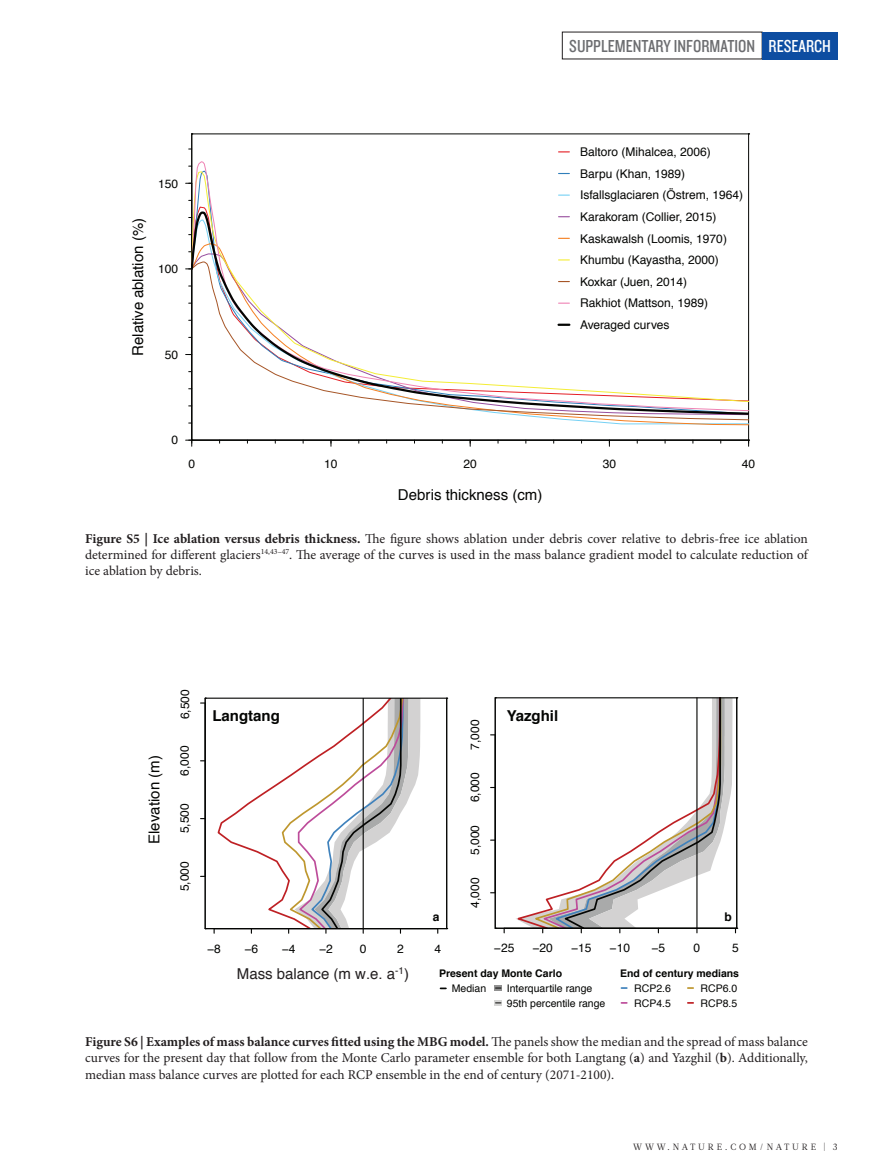
<style>
.page{position:relative;width:893px;height:1174px;background:#fff}
.page>*{position:absolute;margin:0;border:0;box-sizing:border-box;transform-origin:0 0}
.t1{font:18px "Knockout 29 Junior Ltweight";color:#6c6d70}
.t2{font:15px "Helvetica";color:#040503}
.t3{font:15px "Helvetica";color:#231f20}
.t4{font:700 15px "Helvetica";color:#040503}
.t5{font:13.5px/16.2px "Minion Pro";color:#231f20;text-align:justify}
.t6{font:12px/21.6px "Helvetica";color:#040503}
.t7{font:700 12px "Helvetica";color:#040503}
.t8{font:10.5px/14.9px "Helvetica";color:#040503}
.t9{font:700 10.5px "Helvetica";color:#040503}
.t10{font:9px "Glosa Math";letter-spacing:.315em;color:#231f20}
.s1{color:#fff}
.s2{font-weight:700}
</style>
<div class="page">
<div style="left:762px;top:32px;width:76px;height:27px;background:#0d4da1"></div>
<hr style="left:192px;top:440px;width:557px;height:1px;background:#040503">
<hr style="left:191px;top:134px;width:1px;height:306px;background:#040503">
<svg style="left:186px;top:440px;width:7px;height:6px"></svg>
<hr style="left:192px;top:134px;width:557px;height:1px;background:#040503">
<hr style="left:748px;top:134px;width:1px;height:306px;background:#040503">
<svg style="left:192px;top:417px;width:557px;height:6px"></svg>
<svg style="left:192px;top:210px;width:557px;height:207px"></svg>
<svg style="left:559px;top:194px;width:10px;height:2px"></svg>
<svg style="left:559px;top:302px;width:10px;height:2px"></svg>
<svg style="left:559px;top:324px;width:10px;height:2px"></svg>
<svg style="left:516px;top:911px;width:24px;height:15px"></svg>
<svg style="left:214px;top:699px;width:206px;height:234px"></svg>
<hr style="left:205px;top:928px;width:242px;height:1px;background:#040503">
<hr style="left:205px;top:698px;width:1px;height:230px;background:#040503">
<hr style="left:446px;top:698px;width:1px;height:230px;background:#040503">
<hr style="left:495px;top:928px;width:242px;height:1px;background:#040503">
<hr style="left:495px;top:698px;width:1px;height:230px;background:#040503">
<svg style="left:540px;top:697px;width:198px;height:236px"></svg>
<svg style="left:440px;top:987px;width:6px;height:2px"></svg>
<svg style="left:495px;top:985px;width:7px;height:6px"></svg>
<svg style="left:495px;top:1000px;width:7px;height:5px"></svg>
<svg style="left:621px;top:987px;width:6px;height:2px"></svg>
<h1 class="t1" style="left:569px;top:34px;width:263px">SUPPLEMENTARY INFORMATION <span class="s1">RESEARCH</span></h1>
<p class="t2" style="left:126px;top:356px;width:139px;rotate:-90deg">Relative ablation (%)</p>
<p class="t6" style="left:158px;top:173px;width:22px">150</p>
<p class="t6" style="left:158px;top:258px;width:22px">100</p>
<p class="t6" style="left:165px;top:344px;width:15px">50</p>
<p class="t6" style="left:580px;top:142px;width:165px">Baltoro (Mihalcea, 2006)<br>Barpu (Khan, 1989)<br>Isfallsglaciaren (Östrem, 1964)<br>Karakoram (Collier, 2015)<br>Kaskawalsh (Loomis, 1970)<br>Khumbu (Kayastha, 2000)<br>Koxkar (Juen, 2014)<br>Rakhiot (Mattson, 1989)<br>Averaged curves</p>
<p class="t6" style="left:172px;top:430px;width:8px">0</p>
<p class="t6" style="left:188px;top:453px;width:8px">0</p>
<p class="t6" style="left:324px;top:453px;width:15px">10</p>
<p class="t6" style="left:463px;top:453px;width:15px">20</p>
<p class="t6" style="left:603px;top:453px;width:15px">30</p>
<p class="t6" style="left:742px;top:453px;width:15px">40</p>
<p class="t2" style="left:398px;top:483px;width:146px">Debris thickness (cm)</p>
<p class="t5" style="left:85px;top:530px;width:724px"><span class="s2">Figure S5 | Ice ablation versus debris thickness.</span> The figure shows ablation under debris cover relative to debris-free ice ablation determined for different glaciers<sup>14,43–47</sup>. The average of the curves is used in the mass balance gradient model to calculate reduction of ice ablation by debris.</p>
<p class="t2" style="left:143px;top:844px;width:90px;rotate:-90deg">Elevation (m)</p>
<p class="t6" style="left:174px;top:719px;width:32px;rotate:-90deg">6,500</p>
<p class="t6" style="left:174px;top:775px;width:32px;rotate:-90deg">6,000</p>
<p class="t6" style="left:174px;top:833px;width:32px;rotate:-90deg">5,500</p>
<p class="t6" style="left:174px;top:891px;width:32px;rotate:-90deg">5,000</p>
<p class="t4" style="left:212px;top:704px;width:69px">Langtang</p>
<p class="t6" style="left:464px;top:749px;width:32px;rotate:-90deg">7,000</p>
<p class="t6" style="left:464px;top:802px;width:32px;rotate:-90deg">6,000</p>
<p class="t6" style="left:464px;top:855px;width:32px;rotate:-90deg">5,000</p>
<p class="t6" style="left:464px;top:907px;width:32px;rotate:-90deg">4,000</p>
<p class="t4" style="left:507px;top:704px;width:53px">Yazghil</p>
<p class="t7" style="left:433px;top:907px;width:8px">a</p>
<p class="t7" style="left:724px;top:907px;width:9px">b</p>
<p class="t6" style="left:207px;top:938px;width:15px">−8</p>
<p class="t6" style="left:245px;top:938px;width:15px">−6</p>
<p class="t6" style="left:282px;top:938px;width:15px">−4</p>
<p class="t6" style="left:319px;top:938px;width:15px">−2</p>
<p class="t6" style="left:360px;top:938px;width:8px">0</p>
<p class="t6" style="left:397px;top:938px;width:8px">2</p>
<p class="t6" style="left:434px;top:938px;width:8px">4</p>
<p class="t6" style="left:494px;top:937px;width:22px">−25</p>
<p class="t6" style="left:532px;top:937px;width:22px">−20</p>
<p class="t6" style="left:571px;top:937px;width:22px">−15</p>
<p class="t6" style="left:610px;top:937px;width:22px">−10</p>
<p class="t6" style="left:651px;top:937px;width:15px">−5</p>
<p class="t6" style="left:694px;top:937px;width:8px">0</p>
<p class="t6" style="left:732px;top:937px;width:8px">5</p>
<p class="t3" style="left:237px;top:961px;width:174px">Mass balance (m w.e. a<sup>-1</sup>)</p>
<p class="t9" style="left:439px;top:964px;width:125px">Present day Monte Carlo</p>
<p class="t9" style="left:620px;top:964px;width:121px">End of century medians</p>
<p class="t8" style="left:452px;top:981px;width:36px">Median</p>
<p class="t8" style="left:507px;top:981px;width:100px">Interquartile range<br>95th percentile range</p>
<p class="t8" style="left:634px;top:981px;width:38px">RCP2.6<br>RCP4.5</p>
<p class="t8" style="left:701px;top:981px;width:38px">RCP6.0<br>RCP8.5</p>
<p class="t5" style="left:85px;top:1034px;width:724px"><span class="s2">Figure S6 | Examples of mass balance curves fitted using the MBG model.</span> The panels show the median and the spread of mass balance curves for the present day that follow from the Monte Carlo parameter ensemble for both Langtang (<span class="s2">a</span>) and Yazghil (<span class="s2">b</span>). Additionally, median mass balance curves are plotted for each RCP ensemble in the end of century (2071-2100).</p>
<p class="t10" style="left:633px;top:1141px;width:206px">WWW.NATURE.COM/NATURE | 3</p>
</div>
